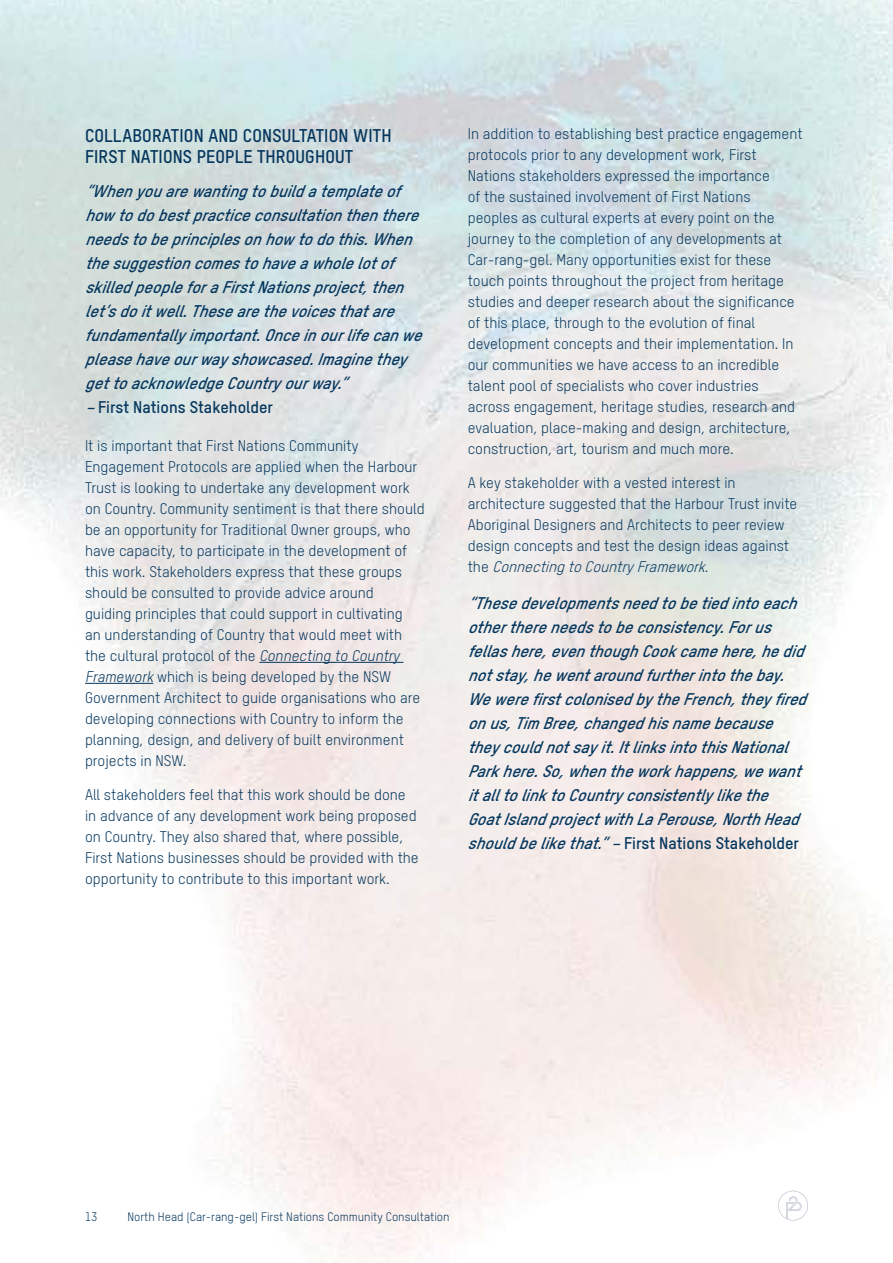
<style>
.page{position:relative;width:893px;height:1263px;background:#fff}
.page>*{position:absolute;margin:0;border:0;box-sizing:border-box;transform-origin:0 0}
.t1{font:18px/21px "T Star Bold";letter-spacing:.01em;color:#06375e}
.t2{font:italic 16.5px/24px "T Star Bold";color:#06375e}
.t3{font:15px/21px "T Star Regular";color:#06375e}
.t4{font:12px "T Star Regular";color:#06375e}
.s1{font-style:normal}
.s2{font-style:italic}
</style>
<div class="page">
<svg style="left:778px;top:1191px;width:30px;height:29px"></svg>
<hr style="left:259px;top:662px;width:144px;height:1px;background:#06375e">
<hr style="left:85px;top:683px;width:68px;height:1px;background:#06375e">
<p class="t1" style="left:85px;top:124px;width:308px">COLLABORATION AND CONSULTATION WITH<br>FIRST NATIONS PEOPLE THROUGHOUT</p>
<p class="t2" style="left:85px;top:179px;width:345px">“Whenyouarewantingtobuildatemplateof howtodobestpracticeconsultationthenthere needstobeprinciplesonhowtodothis.When thesuggestioncomestohaveawholelotof skilledpeopleforaFirstNationsproject,then let’sdoitwell.Thesearethevoicesthatare fundamentallyimportant.Onceinourlifecanwe pleasehaveourwayshowcased.Imaginethey gettoacknowledgeCountryourway.”<br>–<span class="s1">First Nations Stakeholder</span></p>
<p class="t3" style="left:85px;top:435px;width:341px">It is important that First Nations Community Engagement Protocols are applied when the Harbour Trust is looking to undertake any development work on Country. Community sentiment is that there should be an opportunity for Traditional Owner groups, who have capacity, to participate in the development of this work. Stakeholders express that these groups should be consulted to provide advice around<br>guiding principles that could support in cultivating<br>an understanding of Country that would meet with the cultural protocol of the <span class="s2">Connecting to Country Framework</span> which is being developed by the NSW Government Architect to guide organisations who are developing connections with Country to inform the planning, design, and delivery of built environment projects in NSW.</p>
<p class="t3" style="left:85px;top:784px;width:335px">All stakeholders feel that this work should be done in advance of any development work being proposed on Country. They also shared that, where possible, First Nations businesses should be provided with the opportunity to contribute to this important work.</p>
<p class="t3" style="left:468px;top:123px;width:336px">In addition to establishing best practice engagement protocols prior to any development work, First Nations stakeholders expressed the importance<br>of the sustained involvement of First Nations peoples as cultural experts at every point on the journey to the completion of any developments at Car-rang-gel. Many opportunities exist for these touch points throughout the project from heritage studies and deeper research about the significance of this place, through to the evolution of final development concepts and their implementation. In our communities we have access to an incredible talent pool of specialists who cover industries across engagement, heritage studies, research and evaluation, place-making and design, architecture, construction, art, tourism and much more.</p>
<p class="t3" style="left:468px;top:472px;width:331px">A key stakeholder with a vested interest in architecture suggested that the Harbour Trust invite Aboriginal Designers and Architects to peer review design concepts and test the design ideas against t h e <span class="s2">ConnectingtoCountryFramework</span>.</p>
<p class="t2" style="left:468px;top:590px;width:347px">“Thesedevelopmentsneedtobetiedintoeach otherthereneedstobeconsistency.Forus fellashere,eventhoughCookcamehere,hedid notstay,hewentaroundfurtherintothebay.<br>WewerefirstcolonisedbytheFrench,theyfired onus,TimBree,changedhisnamebecause theycouldnotsayit.ItlinksintothisNational Parkhere.So,whentheworkhappens,wewant italltolinktoCountryconsistentlylikethe GoatIslandprojectwithLaPerouse,NorthHead shouldbelikethat.”–<span class="s1">First Nations Stakeholder</span></p>
<p class="t4" style="left:85px;top:1209px;width:14px">13</p>
<p class="t4" style="left:128px;top:1209px;width:324px">North Head (Car-rang-gel) First Nations Community Consultation</p>
</div>
